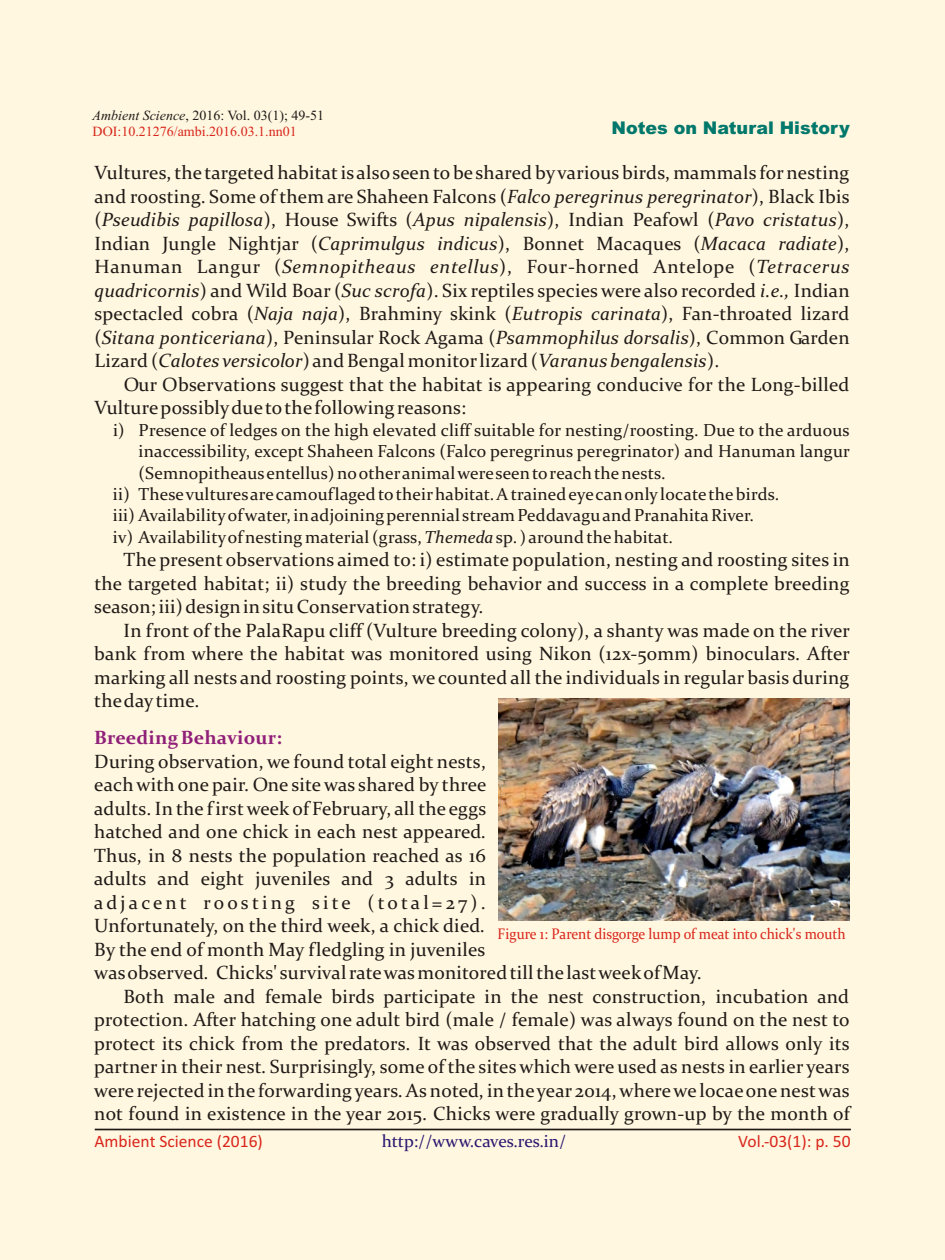
<style>
.page{position:relative;width:945px;height:1260px;background:#fff7e0}
.page>*{position:absolute;margin:0;border:0;box-sizing:border-box;transform-origin:0 0}
.t1{font:19.25px/23.4px "Constantia";letter-spacing:.015em;color:#1f1a17;text-align:justify}
.t2{font:19.25px "Constantia";letter-spacing:.165em;color:#1f1a17}
.t3{font:700 19.25px "Constantia";letter-spacing:.015em;color:#8f1f78}
.t4{font:17.5px "Constantia";letter-spacing:.015em;color:#1f1a17}
.t5{font:17.5px "Calibri";color:#d9261c}
.t6{font:17.5px "Constantia";color:#291770}
.t7{font:900 17.5px "Arial";color:#00786b}
.t8{font:15.4px "Constantia";color:#d9261c;scale:.92 1}
.t9{font:14px/15.6px "Times New Roman";color:#d9261c}
.s1{font-style:italic;color:#1f1a17}
.s2{color:#1f1a17}
.s3{font-style:italic}
</style>
<div class="page">
<hr style="left:95px;top:1129px;width:756px;height:1px;background:#1f1a17">
<img style="left:499px;top:698px;width:351px;height:223px">
<p class="t9" style="left:93px;top:109px;width:233px"><span class="s1">Ambient Science</span><span class="s2">, 2016: Vol. 03(1); 49-51<br></span>DOI:10.21276/ambi.2016.03.1.nn01</p>
<p class="t7" style="left:612px;top:122px;width:240px">Notes on Natural History</p>
<p class="t1" style="left:94px;top:163px;width:757px">Vultures,the targeted habitat is alsoseento be shared byvarious birds, mammals for nesting and roosting. Some of them are Shaheen Falcons (<span class="s3">Falco peregrinus peregrinator</span>), Black Ibis (<span class="s3">Pseudibis papillosa</span>), House Swifts (<span class="s3">Apus nipalensis</span>), Indian Peafowl (<span class="s3">Pavo cristatus</span>), Indian Jungle Nightjar (<span class="s3">Caprimulgus indicus</span>), Bonnet Macaques (<span class="s3">Macaca radiate</span>), Hanuman Langur (<span class="s3">Semnopitheaus entellus</span>), Four-horned Antelope (<span class="s3">Tetracerus quadricornis</span>) and Wild Boar (<span class="s3">Suc scrofa</span>). Six reptiles species were also recorded <span class="s3">i.e.,</span> Indian spectacled cobra (<span class="s3">Naja naja</span>), Brahminy skink (<span class="s3">Eutropis carinata</span>), Fan-throated lizard (<span class="s3">Sitana ponticeriana</span>), Peninsular Rock Agama (<span class="s3">Psammophilus dorsalis</span>), Common Garden Lizard (<span class="s3">Calotes versicolor</span>) and Bengal monitor lizard (<span class="s3">Varanus bengalensis</span>).</p>
<p class="t1" style="left:94px;top:374px;width:756px;text-indent:29px">Our Observations suggest that the habitat is appearing conducive for the Long-billed<br>Vulture possiblydue to the following reasons:</p>
<p class="t4" style="left:113px;top:423px;width:738px">i) Presence of ledges on the high elevated cliff suitable for nesting/roosting. Due to the arduous</p>
<p class="t4" style="left:139px;top:444px;width:713px">inaccessibility, except Shaheen Falcons (Falco peregrinus peregrinator) and Hanuman langur</p>
<p class="t4" style="left:139px;top:466px;width:529px">(Semnopitheaus entellus) no other animal were seento reachthenests.</p>
<p class="t4" style="left:113px;top:487px;width:668px">ii) These vultures are camouflagedtotheirhabitat. Atrained eye can only locatethebirds.</p>
<p class="t4" style="left:113px;top:508px;width:643px">iii) Availability of water, in adjoining perennial streamPeddavagu and PranahitaRiver.</p>
<p class="t4" style="left:113px;top:530px;width:561px">iv) Availabilityof nesting material (grass,<span class="s3">Themeda</span> sp. ) around the habitat.</p>
<p class="t1" style="left:94px;top:550px;width:757px;text-indent:29px">The present observations aimed to: i) estimate population, nesting and roosting sites in the targeted habitat; ii) study the breeding behavior and success in a complete breeding season; iii)design insitu Conservationstrategy.</p>
<p class="t1" style="left:94px;top:620px;width:757px;text-indent:29px">In front of the PalaRapu cliff (Vulture breeding colony), a shanty was made on the river bank from where the habitat was monitored using Nikon (12x-50mm) binoculars. After marking all nests and roosting points, we counted all the individuals in regular basis during the daytime.</p>
<p class="t3" style="left:94px;top:730px;width:189px">Breeding Behaviour:</p>
<p class="t1" style="left:94px;top:751px;width:393px">During observation, we found total eight nests,</p>
<p class="t1" style="left:94px;top:775px;width:393px">each with one pair. One site was shared by three</p>
<p class="t1" style="left:94px;top:798px;width:393px">adults. In the first week of February, all the eggs</p>
<p class="t1" style="left:94px;top:822px;width:393px">hatched and one chick in each nest appeared.</p>
<p class="t1" style="left:94px;top:845px;width:393px">Thus, in 8 nests the population reached as 16</p>
<p class="t1" style="left:94px;top:869px;width:393px">adults and eight juveniles and 3 adults in</p>
<p class="t2" style="left:94px;top:894px;width:393px">adjacent roosting site (total=27).</p>
<p class="t1" style="left:94px;top:916px;width:392px">Unfortunately, on the third week, a chick died.</p>
<p class="t1" style="left:94px;top:939px;width:393px">By the end of month May fledgling in juveniles</p>
<p class="t1" style="left:94px;top:963px;width:609px">was observed. Chicks' survivalrate wasmonitoredtillthe last week ofMay.</p>
<p class="t1" style="left:124px;top:986px;width:727px">Both male and female birds participate in the nest construction, incubation and</p>
<p class="t1" style="left:94px;top:1010px;width:757px">protection. After hatching one adult bird (male / female) was always found on the nest to</p>
<p class="t1" style="left:94px;top:1033px;width:757px">protect its chick from the predators. It was observed that the adult bird allows only its</p>
<p class="t1" style="left:94px;top:1057px;width:757px">partner in their nest. Surprisingly, some ofthe sites which were used as nests in earlier years</p>
<p class="t1" style="left:94px;top:1080px;width:757px">were rejected in the forwarding years.As noted, in theyear 2014, wherewe locaeone nestwas</p>
<p class="t1" style="left:94px;top:1104px;width:757px">not found in existence in the year 2015. Chicks were gradually grown-up by the month of</p>
<p class="t8" style="left:498px;top:927px;width:380px">Figure 1: Parent disgorge lump of meat into chick's mouth</p>
<p class="t5" style="left:94px;top:1134px;width:170px">Ambient Science (2016)</p>
<p class="t6" style="left:382px;top:1134px;width:186px">http://www.caves.res.in/</p>
<p class="t5" style="left:738px;top:1134px;width:114px">Vol.-03(1): p. 50</p>
</div>
